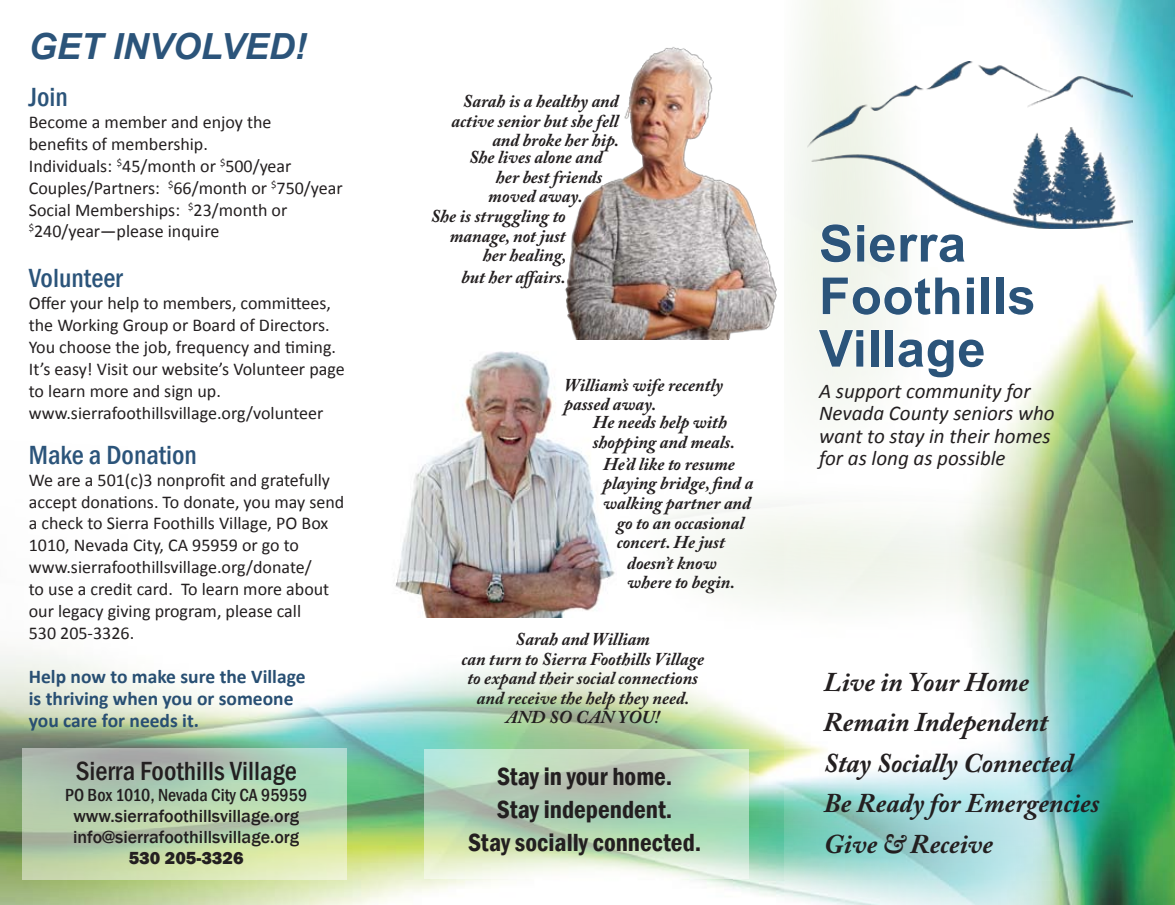
<style>
.page{position:relative;width:1175px;height:905px;background:#fff}
.page>*{position:absolute;margin:0;border:0;box-sizing:border-box;transform-origin:0 0}
.t1{font:700 51px/52.5px "Arial";letter-spacing:.01em;color:#2b547a}
.t2{font:italic 700 36px "Arial";color:#2b547a}
.t3{font:italic 700 27px/40.5px "Adobe Caslon Pro";color:#231f20}
.t4{font:500 condensed 27px "Franklin Gothic";color:#2b547a}
.t5{font:500 condensed 27px "Franklin Gothic";color:#231f20}
.t6{font:600 condensed 25.5px/33px "Franklin Gothic";color:#231f20;text-align:center}
.t7{font:italic 21px/22.5px "Calibri";color:#231f20}
.t8{font:700 19.5px/21.9px "Calibri";color:#284f73}
.t9{font:18px/21.9px "Calibri";color:#231f20}
.t10{font:italic 700 18px/19.5px "Adobe Caslon Pro";color:#231f20}
.t11{font:500 18px/21px "Franklin Gothic";color:#231f20}
.t12{font:500 condensed 18px "Franklin Gothic";color:#231f20}
.t13{font:800 18px "Franklin Gothic";color:#231f20}
</style>
<div class="page">
<img style="left:0;top:339px;width:784px;height:565px">
<img style="left:784px;top:0;width:390px;height:904px">
<svg style="left:22px;top:748px;width:324px;height:131px;background:#b9d0af"></svg>
<img style="left:384px;top:339px;width:235px;height:278px">
<img style="left:807px;top:62px;width:325px;height:166px">
<img style="left:565px;top:47px;width:212px;height:292px">
<svg style="left:424px;top:749px;width:324px;height:129px;background:#c0dabf"></svg>
<svg style="left:820px;top:224px;width:145px;height:39px"></svg>
<svg style="left:822px;top:277px;width:138px;height:38px"></svg>
<svg style="left:966px;top:277px;width:8px;height:38px"></svg>
<svg style="left:1007px;top:286px;width:27px;height:29px"></svg>
<svg style="left:818px;top:329px;width:46px;height:38px"></svg>
<div style="left:871px;top:330px;width:7px;height:36px;border:1px solid #fff"></div>
<svg style="left:897px;top:339px;width:87px;height:39px"></svg>
<h2 class="t2" style="left:29px;top:23px;width:280px">GET INVOLVED!</h2>
<h3 class="t4" style="left:29px;top:79px;width:41px">Join</h3>
<p class="t9" style="left:29px;top:111px;width:315px">Become a member and enjoy the<br>benefits of membership.<br>Individuals: <sup>$</sup>45/month or <sup>$</sup>500/year<br>Couples/Partners: <sup>$</sup>66/month or <sup>$</sup>750/year<br>Social Memberships: <sup>$</sup>23/month or <sup>$</sup>240/year—please inquire</p>
<h3 class="t4" style="left:29px;top:260px;width:95px">Volunteer</h3>
<p class="t9" style="left:29px;top:292px;width:317px">Offer your help to members, committees, the Working Group or Board of Directors.<br>You choose the job, frequency and timing.<br>It’s easy! Visit our website’s Volunteer page to learn more and sign up. www.sierrafoothillsvillage.org/volunteer</p>
<h3 class="t4" style="left:29px;top:437px;width:170px">Make a Donation</h3>
<p class="t9" style="left:29px;top:469px;width:317px">We are a 501(c)3 nonprofit and gratefully accept donations. To donate, you may send a check to Sierra Foothills Village, PO Box 1010, Nevada City, CA 95959 or go to www.sierrafoothillsvillage.org/donate/<br>to use a credit card. To learn more about our legacy giving program, please call<br>530 205-3326.</p>
<p class="t8" style="left:29px;top:665px;width:278px">Help now to make sure the Village is thriving when you or someone you care for needs it.</p>
<h3 class="t5" style="left:76px;top:753px;width:222px">Sierra Foothills Village</h3>
<p class="t12" style="left:65px;top:783px;width:243px">PO Box 1010, Nevada City CA 95959</p>
<p class="t11" style="left:73px;top:805px;width:228px">www.sierrafoothillsvillage.org info@sierrafoothillsvillage.org</p>
<p class="t13" style="left:129px;top:846px;width:116px">530 205-3326</p>
<p class="t10" style="left:451px;top:91px;width:169px;text-align:right">Sarah is a healthy and active senior but she fell and broke her hip.</p>
<p class="t10" style="left:469px;top:147px;width:135px">She lives alone and</p>
<p class="t10" style="left:496px;top:167px;width:108px">her best friends</p>
<p class="t10" style="left:488px;top:186px;width:96px">moved away.</p>
<p class="t10" style="left:431px;top:206px;width:136px">She is struggling to</p>
<p class="t10" style="left:450px;top:225px;width:117px">manage, not just</p>
<p class="t10" style="left:483px;top:245px;width:85px">her healing,</p>
<p class="t10" style="left:461px;top:267px;width:106px">but her affairs.</p>
<p class="t10" style="left:564px;top:375px;width:160px">William’s wife recently passed away.</p>
<p class="t10" style="left:592px;top:412px;width:144px">He needs help with shopping and meals.</p>
<p class="t10" style="left:603px;top:454px;width:133px">He’d like to resume</p>
<p class="t10" style="left:603px;top:473px;width:151px">playing bridge, find a</p>
<p class="t10" style="left:603px;top:493px;width:149px">walking partner and</p>
<p class="t10" style="left:616px;top:513px;width:129px">go to an occasional</p>
<p class="t10" style="left:616px;top:532px;width:110px">concert. He just</p>
<p class="t10" style="left:627px;top:552px;width:109px">doesn’t know where to begin.</p>
<p class="t10" style="left:461px;top:629px;width:244px;text-align:center">Sarah and William<br>can turn to Sierra Foothills Village to expand their social connections and receive the help they need.<br>AND SO CAN YOU!</p>
<h3 class="t6" style="left:468px;top:759px;width:235px">Stay in your home.<br>Stay independent.<br>Stay socially connected.</h3>
<h1 class="t1" style="left:819px;top:219px;width:218px">Sierra<br>Foothills<br>Village</h1>
<p class="t7" style="left:819px;top:379px;width:237px">A support community for<br>Nevada County seniors who want to stay in their homes for as long as possible</p>
<h3 class="t3" style="left:824px;top:661px;width:277px">Live in Your Home<br>Remain Independent<br>Stay Socially Connected<br>Be Ready for Emergencies<br>Give &amp; Receive</h3>
</div>
